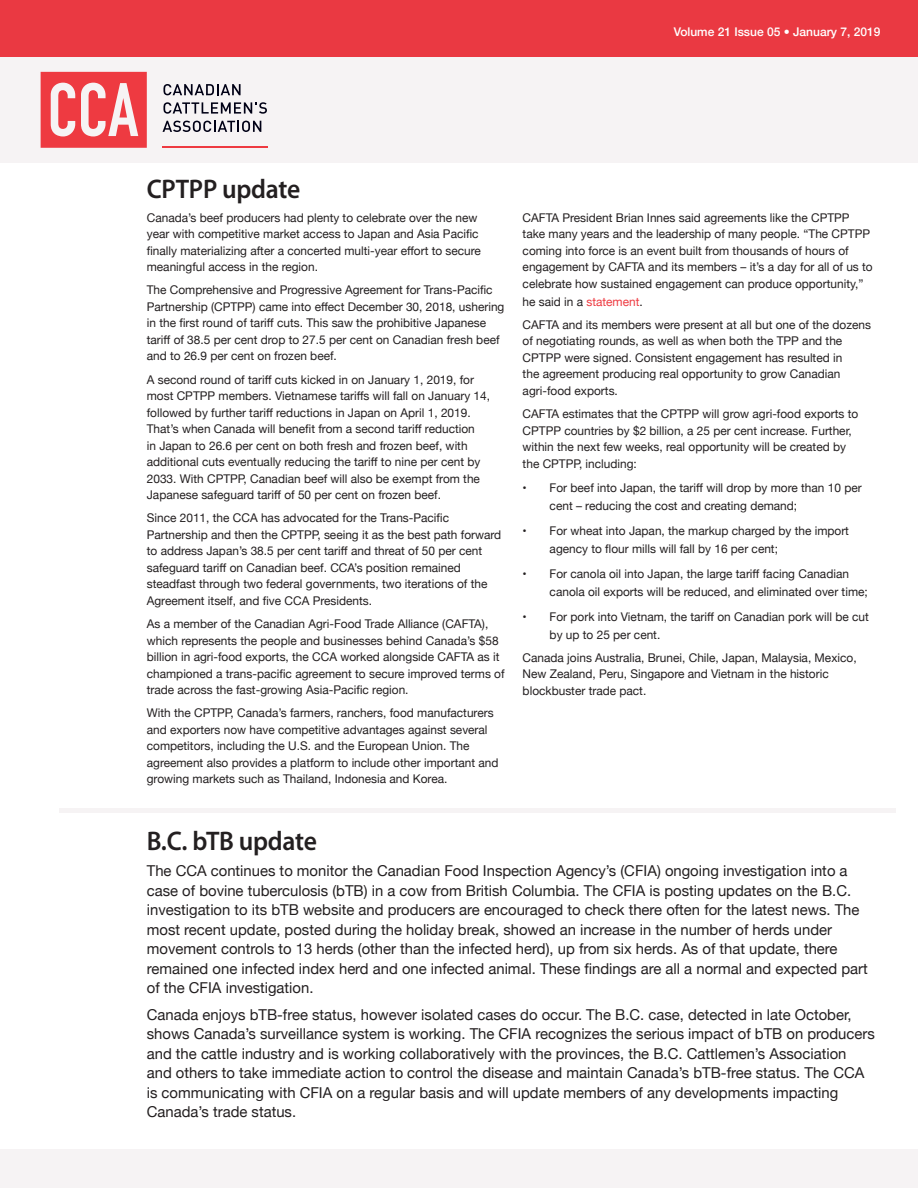
<style>
.page{position:relative;width:918px;height:1188px;background:#fff}
.page>*{position:absolute;margin:0;border:0;box-sizing:border-box;transform-origin:0 0}
.t1{font:600 27px "Myriad Pro";letter-spacing:-.01em;color:#231f20;scale:.95 1}
._01_Copy_-_Base_Cont{font:15px/19.5px "Helvetica Neue";color:#231f20}
._01_Copy_-_Base_Cont-2{font:12px/16.5px "Helvetica Neue";color:#231f20}
.t2{font:500 12px "Helvetica Neue";color:#fff}
.s1{color:#ee3a41}
</style>
<div class="page">
<hr style="left:59px;top:808px;width:837px;height:4px;background:#f6f3f4">
<div style="left:0;top:56px;width:918px;height:106px;background:#f6f3f4"></div>
<div style="left:0;top:1149px;width:918px;height:39px;background:#f6f3f4"></div>
<div style="left:0;top:0;width:918px;height:56px;background:#ea3942"></div>
<svg style="left:163px;top:84px;width:78px;height:11px"></svg>
<svg style="left:163px;top:102px;width:104px;height:12px"></svg>
<svg style="left:163px;top:121px;width:98px;height:11px"></svg>
<svg style="left:41px;top:72px;width:106px;height:76px"></svg>
<hr style="left:162px;top:147px;width:105px;height:1px;background:#ee3a41">
<p class="t2" style="left:674px;top:22px;width:208px">Volume 21 Issue 05 • January 7, 2019</p>
<p class="t1" style="left:147px;top:172px;width:163px">CPTPP update</p>
<p class="_01_Copy_-_Base_Cont-2" style="left:147px;top:210px;width:336px">Canada’s beef producers had plenty to celebrate over the new year with competitive market access to Japan and Asia Pacific finally materializing after a concerted multi-year effort to secure meaningful access in the region.</p>
<p class="_01_Copy_-_Base_Cont-2" style="left:147px;top:283px;width:359px">The Comprehensive and Progressive Agreement for Trans-Pacific Partnership (CPTPP) came into effect December 30, 2018, ushering in the first round of tariff cuts. This saw the prohibitive Japanese tariff of 38.5 per cent drop to 27.5 per cent on Canadian fresh beef and to 26.9 per cent on frozen beef.</p>
<p class="_01_Copy_-_Base_Cont-2" style="left:147px;top:372px;width:345px">A second round of tariff cuts kicked in on January 1, 2019, for most CPTPP members. Vietnamese tariffs will fall on January 14, followed by further tariff reductions in Japan on April 1, 2019.<br>That’s when Canada will benefit from a second tariff reduction<br>in Japan to 26.6 per cent on both fresh and frozen beef, with additional cuts eventually reducing the tariff to nine per cent by 2033. With CPTPP, Canadian beef will also be exempt from the Japanese safeguard tariff of 50 per cent on frozen beef.</p>
<p class="_01_Copy_-_Base_Cont-2" style="left:147px;top:511px;width:356px">Since 2011, the CCA has advocated for the Trans-Pacific Partnership and then the CPTPP, seeing it as the best path forward to address Japan’s 38.5 per cent tariff and threat of 50 per cent safeguard tariff on Canadian beef. CCA’s position remained steadfast through two federal governments, two iterations of the Agreement itself, and five CCA Presidents.</p>
<p class="_01_Copy_-_Base_Cont-2" style="left:147px;top:616px;width:359px">As a member of the Canadian Agri-Food Trade Alliance (CAFTA), which represents the people and businesses behind Canada’s $58 billion in agri-food exports, the CCA worked alongside CAFTA as it championed a trans-pacific agreement to secure improved terms of trade across the fast-growing Asia-Pacific region.</p>
<p class="_01_Copy_-_Base_Cont-2" style="left:147px;top:706px;width:353px">With the CPTPP, Canada’s farmers, ranchers, food manufacturers and exporters now have competitive advantages against several competitors, including the U.S. and the European Union. The agreement also provides a platform to include other important and growing markets such as Thailand, Indonesia and Korea.</p>
<p class="_01_Copy_-_Base_Cont-2" style="left:523px;top:210px;width:352px">CAFTA President Brian Innes said agreements like the CPTPP take many years and the leadership of many people. “The CPTPP coming into force is an event built from thousands of hours of engagement by CAFTA and its members – it’s a day for all of us to celebrate how sustained engagement can produce opportunity,”</p>
<p class="_01_Copy_-_Base_Cont-2" style="left:523px;top:294px;width:122px">he said in a <span class="s1">statement</span>.</p>
<p class="_01_Copy_-_Base_Cont-2" style="left:523px;top:317px;width:350px">CAFTA and its members were present at all but one of the dozens of negotiating rounds, as well as when both the TPP and the CPTPP were signed. Consistent engagement has resulted in<br>the agreement producing real opportunity to grow Canadian agri-food exports.</p>
<p class="_01_Copy_-_Base_Cont-2" style="left:523px;top:406px;width:337px">CAFTA estimates that the CPTPP will grow agri-food exports to CPTPP countries by $2 billion, a 25 per cent increase. Further, within the next few weeks, real opportunity will be created by the CPTPP, including:</p>
<p class="_01_Copy_-_Base_Cont-2" style="left:550px;top:480px;width:314px;line-height:18px;text-indent:-27px">• For beef into Japan, the tariff will drop by more than 10 per cent – reducing the cost and creating demand;</p>
<p class="_01_Copy_-_Base_Cont-2" style="left:550px;top:523px;width:301px;line-height:18px;text-indent:-27px">• For wheat into Japan, the markup charged by the import agency to flour mills will fall by 16 per cent;</p>
<p class="_01_Copy_-_Base_Cont-2" style="left:550px;top:565px;width:320px;line-height:18px;text-indent:-27px">• For canola oil into Japan, the large tariff facing Canadian canola oil exports will be reduced, and eliminated over time;</p>
<p class="_01_Copy_-_Base_Cont-2" style="left:550px;top:608px;width:321px;line-height:18px;text-indent:-27px">• For pork into Vietnam, the tariff on Canadian pork will be cut by up to 25 per cent.</p>
<p class="_01_Copy_-_Base_Cont-2" style="left:523px;top:650px;width:336px">Canada joins Australia, Brunei, Chile, Japan, Malaysia, Mexico,<br>New Zealand, Peru, Singapore and Vietnam in the historic blockbuster trade pact.</p>
<p class="t1" style="left:147px;top:824px;width:181px">B.C. bTB update</p>
<p class="_01_Copy_-_Base_Cont" style="left:147px;top:862px;width:722px">The CCA continues to monitor the Canadian Food Inspection Agency’s (CFIA) ongoing investigation into a case of bovine tuberculosis (bTB) in a cow from British Columbia. The CFIA is posting updates on the B.C. investigation to its bTB website and producers are encouraged to check there often for the latest news. The most recent update, posted during the holiday break, showed an increase in the number of herds under movement controls to 13 herds (other than the infected herd), up from six herds. As of that update, there remained one infected index herd and one infected animal. These findings are all a normal and expected part of the CFIA investigation.</p>
<p class="_01_Copy_-_Base_Cont" style="left:147px;top:1005px;width:729px">Canada enjoys bTB-free status, however isolated cases do occur. The B.C. case, detected in late October, shows Canada’s surveillance system is working. The CFIA recognizes the serious impact of bTB on producers and the cattle industry and is working collaboratively with the provinces, the B.C. Cattlemen’s Association and others to take immediate action to control the disease and maintain Canada’s bTB-free status. The CCA is communicating with CFIA on a regular basis and will update members of any developments impacting Canada’s trade status.</p>
</div>
